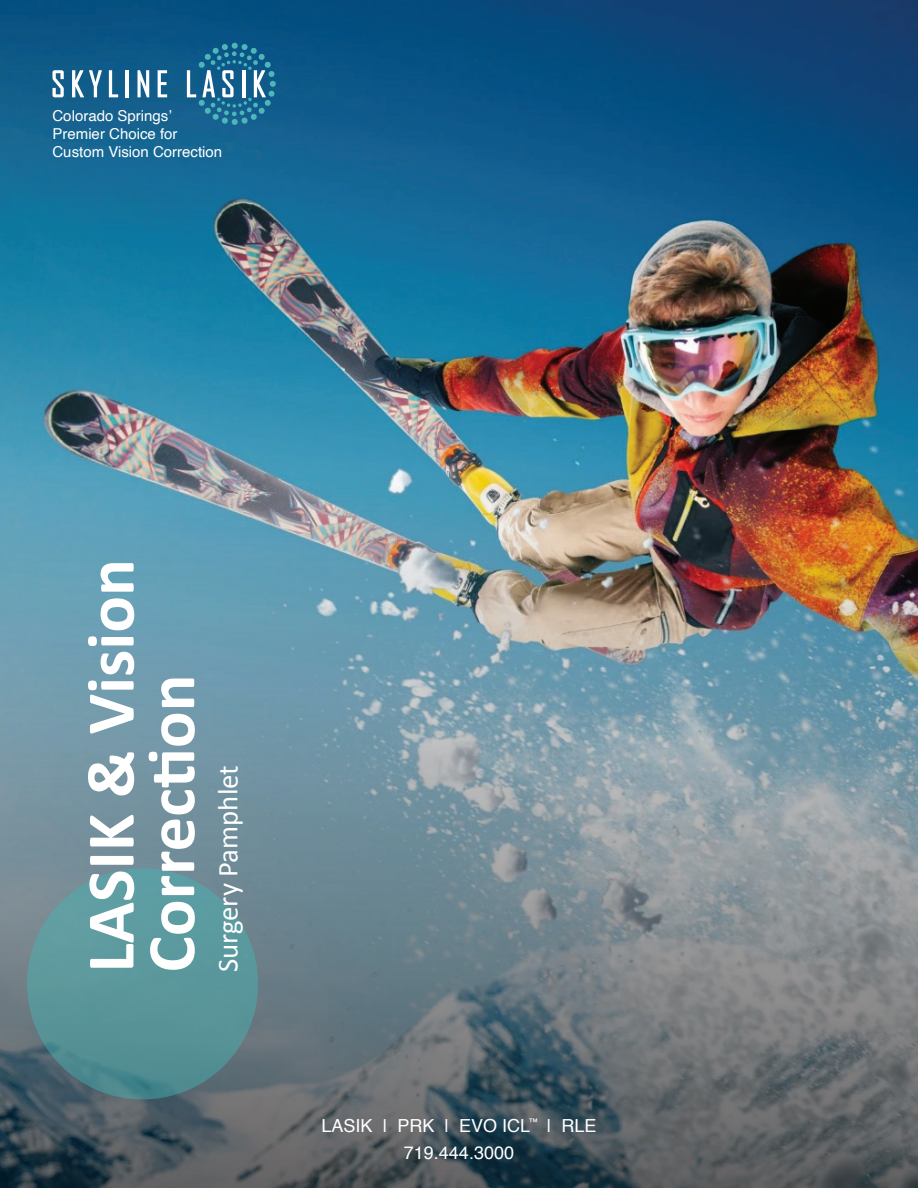
<style>
.page{position:relative;width:918px;height:1188px;background:#fff}
.page>*{position:absolute;margin:0;border:0;box-sizing:border-box;transform-origin:0 0}
.t1{font:700 68.55px/60.6px "Calibri";color:#fff}
.t2{font:28.8px "Calibri";color:#fff}
.t3{font:18px/27.6px "Helvetica";color:#fff;text-align:center}
.t4{font:15px/18px "Helvetica";color:#fff}
</style>
<div class="page">
<img style="left:0;top:0;width:918px;height:1188px">
<div style="left:27px;top:868px;width:231px;height:231px;background:#5a979b;border-radius:50%"></div>
<svg style="left:52px;top:70px;width:12px;height:27px"></svg>
<svg style="left:72px;top:70px;width:30px;height:27px"></svg>
<svg style="left:109px;top:70px;width:9px;height:27px"></svg>
<hr style="left:126px;top:70px;width:3px;height:27px;background:#fff">
<svg style="left:138px;top:70px;width:11px;height:27px"></svg>
<svg style="left:158px;top:70px;width:9px;height:27px"></svg>
<svg style="left:187px;top:43px;width:89px;height:82px;background:#2f779c"></svg>
<div style="left:268px;top:71px;width:7px;height:6px;background:#4cb6b9;border-radius:3px"></div>
<p class="t4" style="left:52px;top:107px;width:171px">Colorado Springs’<br>Premier Choice for<br>Custom Vision Correction</p>
<h1 class="t1" style="left:78px;top:972px;width:415px;rotate:-90deg">LASIK &amp; Vision<br>Correction</h1>
<h2 class="t2" style="left:208px;top:972px;width:209px;rotate:-90deg">Surgery Pamphlet</h2>
<p class="t3" style="left:322px;top:1112px;width:276px">LASIK | PRK | EVO ICL<sup>™</sup> | RLE<br>719.444.3000</p>
</div>
